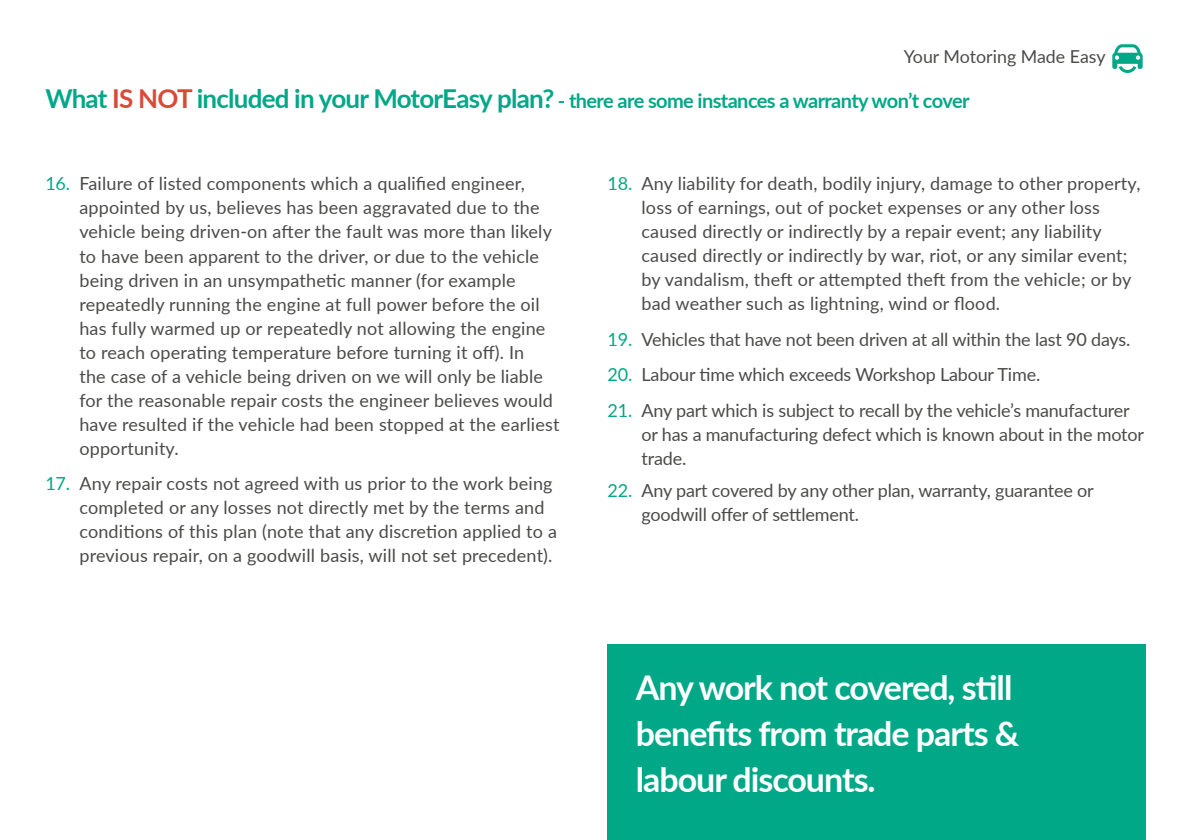
<style>
.page{position:relative;width:1191px;height:840px;background:#fff}
.page>*{position:absolute;margin:0;border:0;box-sizing:border-box;transform-origin:0 0}
.t1{font:700 34px/46px "Lato";letter-spacing:-.03em;color:#fff}
.t2{font:700 20px "Lato";letter-spacing:-.03em;color:#00a887}
.t3{font:18px/24px "Lato";letter-spacing:.01em;color:#4a4a49}
.t4{font:18px/24px "Lato";letter-spacing:-.01em;color:#4a4a49}
.t5{font:17.8px "Lato";color:#4a4a49}
.s1{font-size:26px}
.s2{font-size:26px;color:#d84a38}
.s3{color:#00a887}
</style>
<div class="page">
<svg style="left:1112px;top:44px;width:30px;height:29px"></svg>
<div style="left:607px;top:643px;width:538px;height:196px;background:#00a887"></div>
<p class="t5" style="left:903px;top:44px;width:203px">Your Motoring Made Easy</p>
<p class="t2" style="left:45px;top:86px;width:925px"><span class="s1">What</span> <span class="s2">IS NOT</span> <span class="s1">included in your MotorEasy plan?</span> - there are some instances a warranty won’t cover</p>
<p class="t3" style="left:79px;top:171px;width:481px;text-indent:-34px"><span class="s3">16.</span> Failure of listed components which a qualified engineer, appointed by us, believes has been aggravated due to the vehicle being driven-on after the fault was more than likely to have been apparent to the driver, or due to the vehicle being driven in an unsympathetic manner (for example repeatedly running the engine at full power before the oil has fully warmed up or repeatedly not allowing the engine to reach operating temperature before turning it off). In<br>the case of a vehicle being driven on we will only be liable for the reasonable repair costs the engineer believes would have resulted if the vehicle had been stopped at the earliest opportunity.</p>
<p class="t3" style="left:79px;top:470px;width:479px;text-indent:-34px"><span class="s3">17.</span> Any repair costs not agreed with us prior to the work being completed or any losses not directly met by the terms and conditions of this plan (note that any discretion applied to a previous repair, on a goodwill basis, will not set precedent).</p>
<p class="t3" style="left:641px;top:171px;width:500px;text-indent:-34px"><span class="s3">18.</span> Any liability for death, bodily injury, damage to other property, loss of earnings, out of pocket expenses or any other loss caused directly or indirectly by a repair event; any liability caused directly or indirectly by war, riot, or any similar event; by vandalism, theft or attempted theft from the vehicle; or by bad weather such as lightning, wind or flood.</p>
<p class="t4" style="left:607px;top:326px;width:524px"><span class="s3">19.</span> Vehicles that have not been driven at all within the last 90 days.</p>
<p class="t4" style="left:607px;top:361px;width:434px"><span class="s3">20.</span> Labour time which exceeds Workshop Labour Time.</p>
<p class="t4" style="left:641px;top:397px;width:504px;text-indent:-34px"><span class="s3">21.</span> Any part which is subject to recall by the vehicle’s manufacturer or has a manufacturing defect which is known about in the motor trade.</p>
<p class="t4" style="left:641px;top:477px;width:453px;text-indent:-34px"><span class="s3">22.</span> Any part covered by any other plan, warranty, guarantee or goodwill offer of settlement.</p>
<h1 class="t1" style="left:636px;top:662px;width:385px">Any work not covered, still benefits from trade parts &amp; labour discounts.</h1>
</div>
